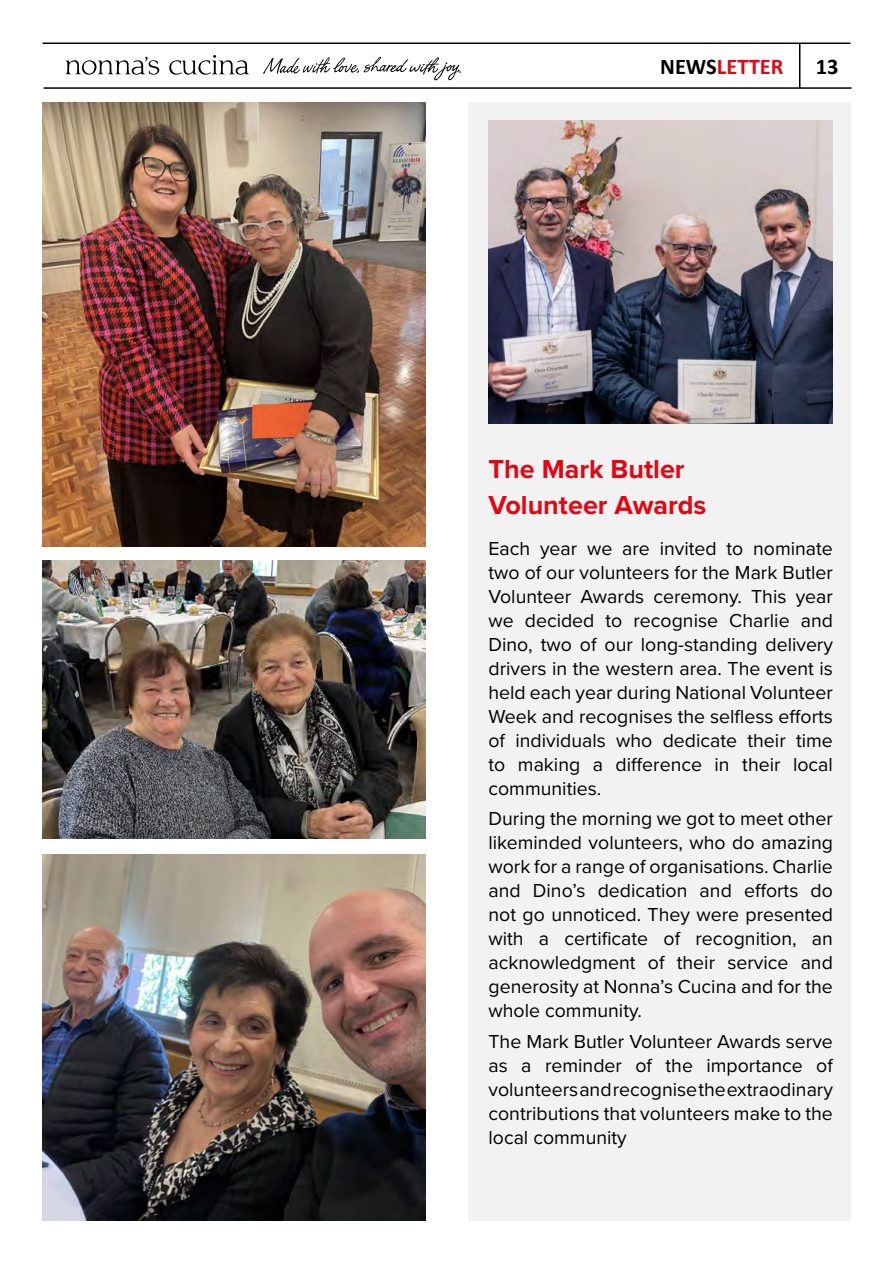
<style>
.page{position:relative;width:893px;height:1263px;background:#fff}
.page>*{position:absolute;margin:0;border:0;box-sizing:border-box;transform-origin:0 0}
.t1{font:700 27px/36px "Proxima Nova";color:#e30613}
.t2{font:700 22.5px "Calibri";color:#e30613}
.t3{font:700 22.5px "Calibri";color:#000}
.t4{font:19.5px/24px "Proxima Nova";color:#000;text-align:justify}
.s1{color:#000}
</style>
<div class="page">
<hr style="left:44px;top:87px;width:807px;height:2px;background:#000">
<hr style="left:43px;top:43px;width:807px;height:1px;background:#000">
<hr style="left:799px;top:44px;width:1px;height:44px;background:#000">
<svg style="left:263px;top:55px;width:198px;height:26px"></svg>
<svg style="left:65px;top:56px;width:95px;height:19px"></svg>
<svg style="left:169px;top:55px;width:80px;height:20px"></svg>
<div style="left:468px;top:102px;width:382px;height:1118px;background:#f2f2f2"></div>
<img style="left:488px;top:120px;width:345px;height:303px">
<img style="left:43px;top:855px;width:382px;height:365px">
<img style="left:43px;top:560px;width:382px;height:278px">
<img style="left:43px;top:102px;width:382px;height:444px">
<p class="t2" style="left:660px;top:53px;width:125px"><span class="s1">NEWS</span>LETTER</p>
<p class="t3" style="left:816px;top:53px;width:24px">13</p>
<h1 class="t1" style="left:488px;top:450px;width:219px">The Mark Butler<br>Volunteer Awards</h1>
<p class="t4" style="left:488px;top:536px;width:346px">Each year we are invited to nominate two of our volunteers for the Mark Butler Volunteer Awards ceremony. This year we decided to recognise Charlie and Dino, two of our long-standing delivery drivers in the western area. The event is held each year during National Volunteer Week and recognises the selfless efforts of individuals who dedicate their time to making a difference in their local communities.</p>
<p class="t4" style="left:488px;top:806px;width:346px">During the morning we got to meet other likeminded volunteers, who do amazing work for a range of organisations. Charlie and Dino’s dedication and efforts do not go unnoticed. They were presented with a certificate of recognition, an acknowledgment of their service and generosity at Nonna’s Cucina and for the whole community.</p>
<p class="t4" style="left:488px;top:1028px;width:346px">The Mark Butler Volunteer Awards serve as a reminder of the importance of volunteers and recognise the extraodinary contributions that volunteers make to the local community</p>
</div>
